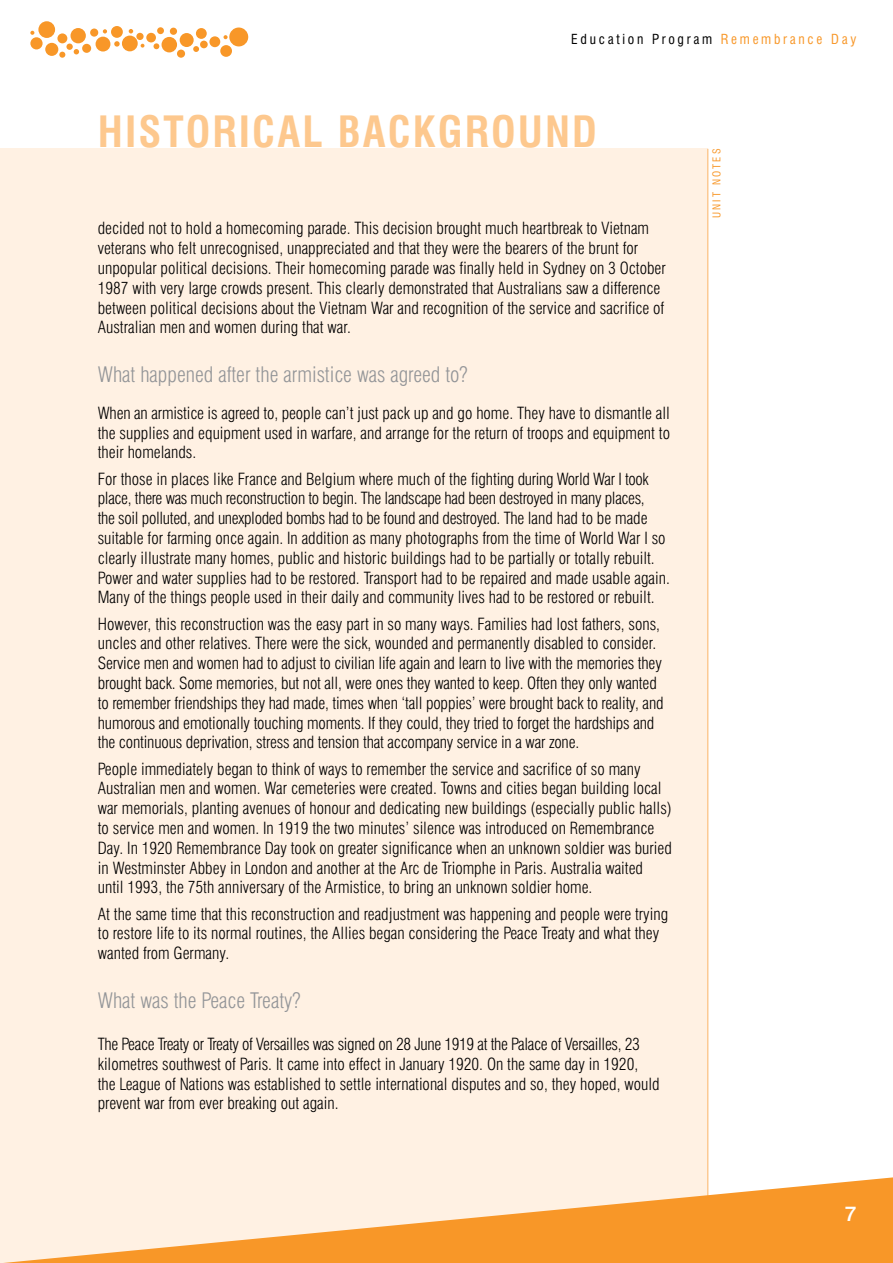
<style>
.page{position:relative;width:893px;height:1263px;background:#fff}
.page>*{position:absolute;margin:0;border:0;box-sizing:border-box;transform-origin:0 0}
.t1{font:700 condensed 42px "Swiss 721 BT";letter-spacing:.05em;color:#fdc88e}
.t2{font:300 condensed 21px "Swiss 721 BT";color:#939598}
.t3{font:500 21px "Swiss 721 BT";color:#fff}
.t4{font:300 condensed 16.5px/19.8px "Swiss 721 BT";color:#000}
.t5{font:condensed 13.5px "Swiss 721 BT";letter-spacing:.2em;color:#000}
.t6{font:condensed 10.5px "Swiss 721 BT";letter-spacing:.2em;color:#f89728}
.s1{color:#f89728}
</style>
<div class="page">
<div style="left:0;top:149px;width:708px;height:1114px;background:#fff1e3"></div>
<hr style="left:707px;top:149px;width:1px;height:1111px;background:#fbb468">
<svg style="left:4px;top:1177px;width:889px;height:86px"></svg>
<div style="left:45px;top:43px;width:13px;height:13px;background:#f89728;border-radius:50%"></div>
<div style="left:66px;top:44px;width:7px;height:6px;background:#f89728;border-radius:50%"></div>
<div style="left:57px;top:33px;width:10px;height:10px;background:#f89728;border-radius:50%"></div>
<svg style="left:74px;top:49px;width:5px;height:5px"></svg>
<div style="left:71px;top:28px;width:15px;height:15px;background:#f89728;border-radius:50%"></div>
<div style="left:82px;top:44px;width:9px;height:9px;background:#f89728;border-radius:50%"></div>
<svg style="left:103px;top:29px;width:4px;height:4px"></svg>
<div style="left:96px;top:37px;width:14px;height:15px;background:#f89728;border-radius:50%"></div>
<div style="left:90px;top:29px;width:8px;height:8px;background:#f89728;border-radius:50%"></div>
<div style="left:111px;top:26px;width:12px;height:12px;background:#f89728;border-radius:50%"></div>
<svg style="left:114px;top:41px;width:6px;height:6px"></svg>
<div style="left:122px;top:36px;width:16px;height:15px;background:#f89728;border-radius:50%"></div>
<svg style="left:129px;top:29px;width:4px;height:4px"></svg>
<div style="left:136px;top:33px;width:8px;height:7px;background:#f89728;border-radius:50%"></div>
<svg style="left:141px;top:44px;width:3px;height:4px"></svg>
<div style="left:146px;top:33px;width:10px;height:9px;background:#f89728;border-radius:50%"></div>
<svg style="left:154px;top:43px;width:5px;height:6px"></svg>
<div style="left:157px;top:27px;width:7px;height:7px;background:#f89728;border-radius:50%"></div>
<div style="left:162px;top:37px;width:15px;height:15px;background:#f89728;border-radius:50%"></div>
<div style="left:170px;top:28px;width:7px;height:7px;background:#f89728;border-radius:50%"></div>
<div style="left:180px;top:33px;width:14px;height:14px;background:#f89728;border-radius:50%"></div>
<svg style="left:193px;top:46px;width:6px;height:6px"></svg>
<div style="left:196px;top:28px;width:11px;height:11px;background:#f89728;border-radius:50%"></div>
<div style="left:200px;top:41px;width:8px;height:7px;background:#f89728;border-radius:50%"></div>
<div style="left:209px;top:36px;width:11px;height:11px;background:#f89728;border-radius:50%"></div>
<div style="left:30px;top:37px;width:13px;height:12px;background:#f89728;border-radius:50%"></div>
<svg style="left:59px;top:52px;width:6px;height:6px"></svg>
<div style="left:38px;top:21px;width:17px;height:17px;background:#f89728;border-radius:50%"></div>
<div style="left:177px;top:50px;width:8px;height:8px;background:#f89728;border-radius:50%"></div>
<div style="left:220px;top:45px;width:12px;height:12px;background:#f89728;border-radius:50%"></div>
<svg style="left:224px;top:35px;width:4px;height:4px"></svg>
<div style="left:229px;top:28px;width:19px;height:18px;background:#f89728;border-radius:50%"></div>
<svg style="left:30px;top:31px;width:4px;height:4px"></svg>
<p class="t5" style="left:571px;top:31px;width:287px">Education Program <span class="s1">Remembrance Day</span></p>
<h1 class="t1" style="left:98px;top:107px;width:501px">HISTORICAL BACKGROUND</h1>
<p class="t4" style="left:98px;top:218px;width:570px">decided not to hold a homecoming parade. This decision brought much heartbreak to Vietnam veterans who felt unrecognised, unappreciated and that they were the bearers of the brunt for unpopular political decisions. Their homecoming parade was finally held in Sydney on 3 October 1987 with very large crowds present. This clearly demonstrated that Australians saw a difference between political decisions about the Vietnam War and recognition of the service and sacrifice of Australian men and women during that war.</p>
<p class="t2" style="left:98px;top:362px;width:372px">What happened after the armistice was agreed to?</p>
<p class="t4" style="left:98px;top:403px;width:574px;text-align:justify">When an armistice is agreed to, people can’t just pack up and go home. They have to dismantle all the supplies and equipment used in warfare, and arrange for the return of troops and equipment to their homelands.</p>
<p class="t4" style="left:98px;top:469px;width:574px">For those in places like France and Belgium where much of the fighting during World War I took place, there was much reconstruction to begin. The landscape had been destroyed in many places,<br>the soil polluted, and unexploded bombs had to be found and destroyed. The land had to be made suitable for farming once again. In addition as many photographs from the time of World War I so clearly illustrate many homes, public and historic buildings had to be partially or totally rebuilt.<br>Power and water supplies had to be restored. Transport had to be repaired and made usable again.<br>Many of the things people used in their daily and community lives had to be restored or rebuilt.</p>
<p class="t4" style="left:98px;top:614px;width:567px">However, this reconstruction was the easy part in so many ways. Families had lost fathers, sons, uncles and other relatives. There were the sick, wounded and permanently disabled to consider.<br>Service men and women had to adjust to civilian life again and learn to live with the memories they brought back. Some memories, but not all, were ones they wanted to keep. Often they only wanted to remember friendships they had made, times when ‘tall poppies’ were brought back to reality, and humorous and emotionally touching moments. If they could, they tried to forget the hardships and the continuous deprivation, stress and tension that accompany service in a war zone.</p>
<p class="t4" style="left:98px;top:759px;width:576px">People immediately began to think of ways to remember the service and sacrifice of so many Australian men and women. War cemeteries were created. Towns and cities began building local war memorials, planting avenues of honour and dedicating new buildings (especially public halls) to service men and women. In 1919 the two minutes’ silence was introduced on Remembrance Day. In 1920 Remembrance Day took on greater significance when an unknown soldier was buried in Westminster Abbey in London and another at the Arc de Triomphe in Paris. Australia waited until 1993, the 75th anniversary of the Armistice, to bring an unknown soldier home.</p>
<p class="t4" style="left:98px;top:904px;width:572px">At the same time that this reconstruction and readjustment was happening and people were trying to restore life to its normal routines, the Allies began considering the Peace Treaty and what they wanted from Germany.</p>
<p class="t2" style="left:98px;top:987px;width:205px">What was the Peace Treaty?</p>
<p class="t4" style="left:98px;top:1034px;width:563px">The Peace Treaty or Treaty of Versailles was signed on 28 June 1919 at the Palace of Versailles, 23 kilometres southwest of Paris. It came into effect in January 1920. On the same day in 1920, the League of Nations was established to settle international disputes and so, they hoped, would prevent war from ever breaking out again.</p>
<p class="t6" style="left:710px;top:218px;width:71px;rotate:-90deg">UNIT NOTES</p>
<p class="t3" style="left:845px;top:1200px;width:13px">7</p>
</div>
